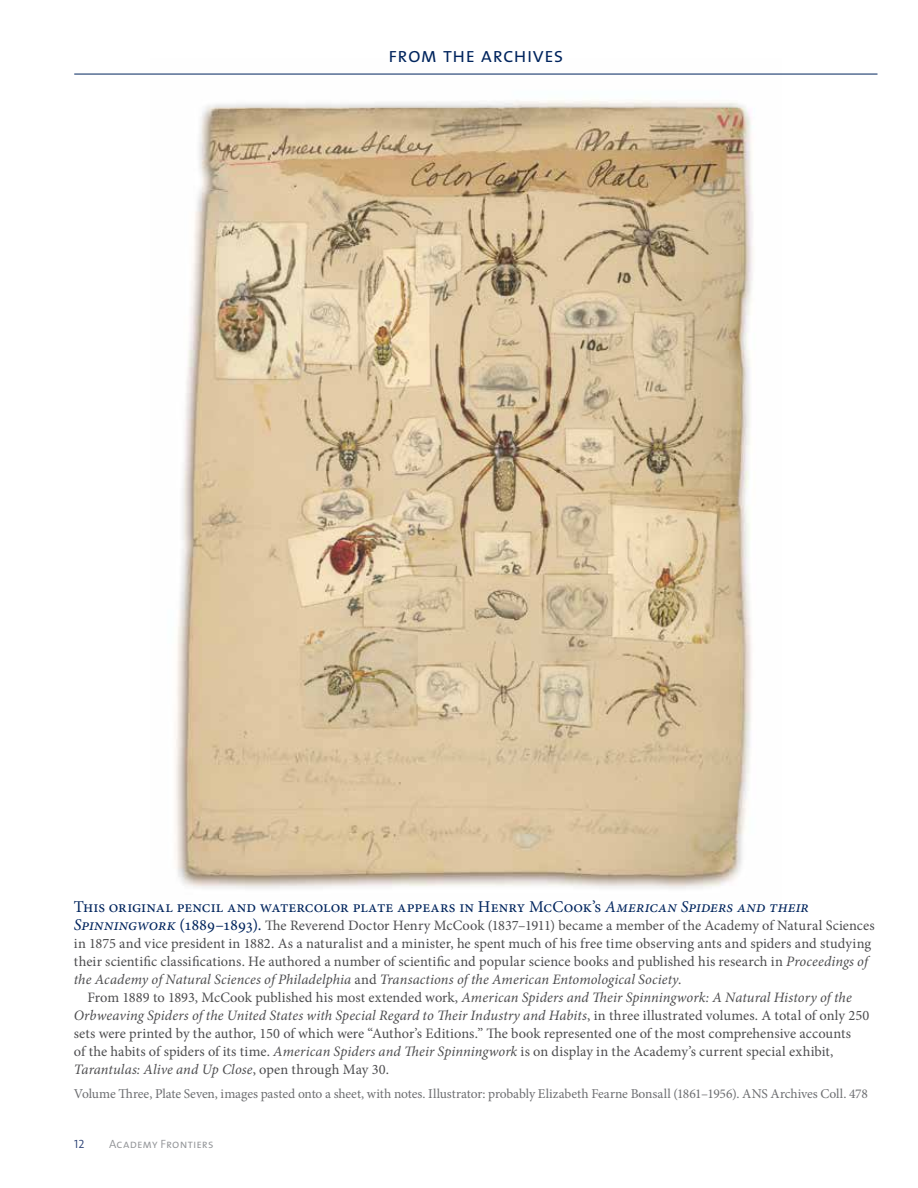
<style>
.page{position:relative;width:918px;height:1188px;background:#fff}
.page>*{position:absolute;margin:0;border:0;box-sizing:border-box;transform-origin:0 0}
.t1{font:21px "The Sans Semi Light Caps";letter-spacing:.005em;color:#00245d}
.t2{font:16.5px "Minion Pro";letter-spacing:.005em;color:#00245d}
.t3{font:14.4px "Minion Pro";letter-spacing:-.005em;color:#4d4d4f}
.t4{font:italic 14.4px "Minion Pro";letter-spacing:.005em;color:#4d4d4f}
.t5{font:13.5px "Minion Pro";letter-spacing:-.01em;color:#6d6e71}
.t6{font:12px "The Sans Semi Light Caps";letter-spacing:.015em;color:#939598}
.t7{font:12px "The Sans Semi Light Caps";color:#2a4074}
.s1{font-style:italic}
.s2{font-style:italic;font-size:16.5px;color:#00245d}
.s3{font-size:16.5px;color:#00245d}
.s4{font-style:normal}
</style>
<div class="page">
<img style="left:150px;top:73px;width:631px;height:816px">
<hr style="left:74px;top:74px;width:804px;height:1px;background:#00245d">
<h1 class="t1" style="left:388px;top:38px;width:177px">from the archives</h1>
<p class="t2" style="left:74px;top:895px;width:737px">This original pencil and watercolor plate appears in Henry McCook’s <span class="s1">American Spiders and their</span></p>
<p class="t3" style="left:74px;top:915px;width:802px"><span class="s2">Spinningwork</span> <span class="s3">(1889–1893).</span> The Reverend Doctor Henry McCook (1837–1911) became a member of the Academy of Natural Sciences</p>
<p class="t3" style="left:74px;top:933px;width:799px">in 1875 and vice president in 1882. As a naturalist and a minister, he spent much of his free time observing ants and spiders and studying</p>
<p class="t3" style="left:74px;top:951px;width:796px">their scientific classifications. He authored a number of scientific and popular science books and published his research in <span class="s1">Proceedings of</span></p>
<p class="t4" style="left:74px;top:969px;width:609px">the Academy of Natural Sciences of Philadelphia <span class="s4">and</span> Transactions of the American Entomological Society<span class="s4">.</span></p>
<p class="t4" style="left:87px;top:987px;width:766px"><span class="s4">From 1889 to 1893, McCook published his most extended work,</span> American Spiders and Their Spinningwork: A Natural History of the</p>
<p class="t4" style="left:74px;top:1005px;width:797px">Orbweaving Spiders of the United States with Special Regard to Their Industry and Habits<span class="s4">, in three illustrated volumes. A total of only 250</span></p>
<p class="t3" style="left:74px;top:1023px;width:779px">sets were printed by the author, 150 of which were “Author’s Editions.” The book represented one of the most comprehensive accounts</p>
<p class="t3" style="left:74px;top:1041px;width:761px">of the habits of spiders of its time. <span class="s1">American Spiders and Their Spinningwork</span> is on display in the Academy’s current special exhibit,</p>
<p class="t4" style="left:74px;top:1059px;width:317px">Tarantulas: Alive and Up Close<span class="s4">, open through May 30.</span></p>
<p class="t5" style="left:74px;top:1085px;width:796px">Volume Three, Plate Seven, images pasted onto a sheet, with notes. Illustrator: probably Elizabeth Fearne Bonsall (1861–1956). ANS Archives Coll. 478</p>
<p class="t7" style="left:74px;top:1134px;width:12px">12</p>
<p class="t6" style="left:109px;top:1134px;width:106px">Academy Frontiers</p>
</div>
